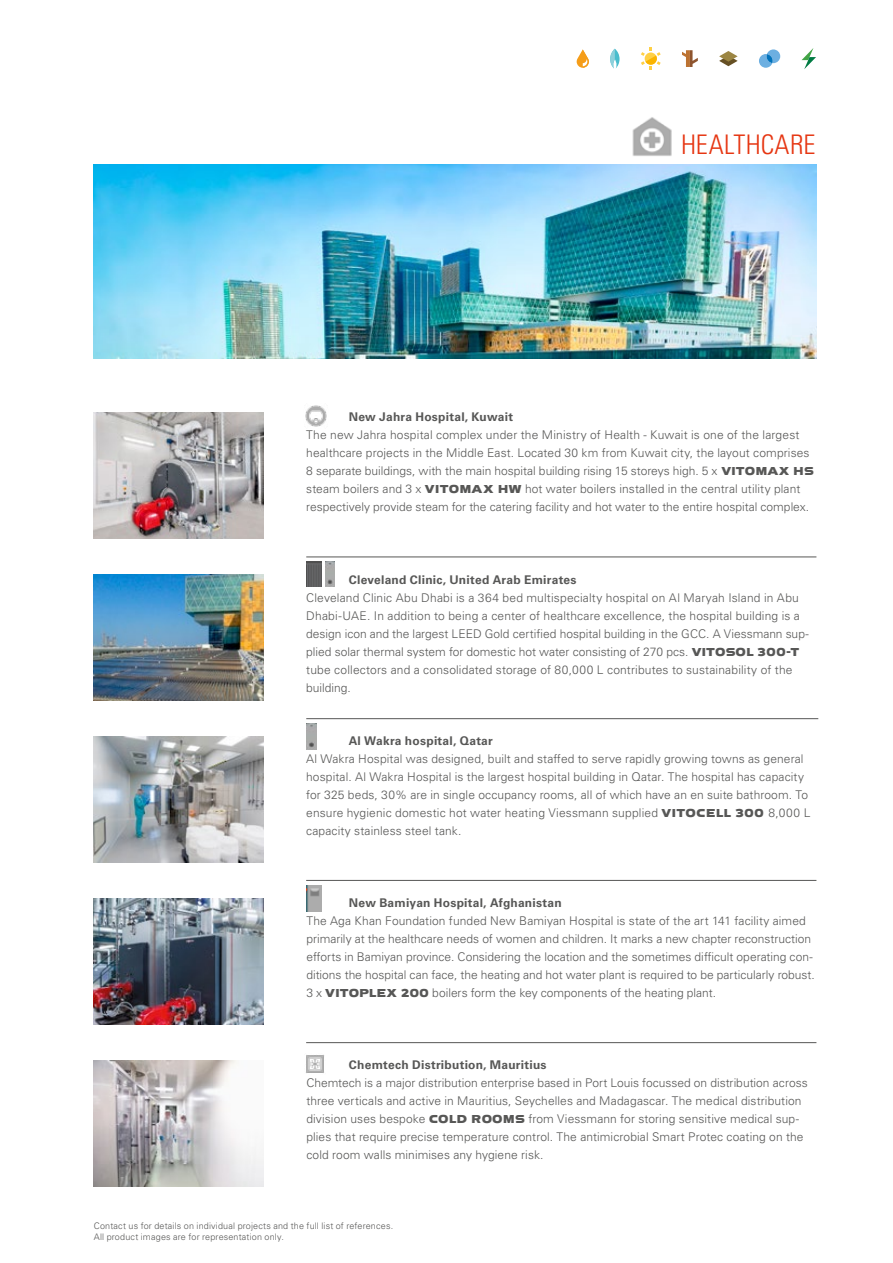
<style>
.page{position:relative;width:893px;height:1263px;background:#fff}
.page>*{position:absolute;margin:0;border:0;box-sizing:border-box;transform-origin:0 0}
.t1{font:27px "Univers LTCYR 47 Light Cond";letter-spacing:.01em;color:#e63612}
.t2{font:300 12px/18px "Univers LTCYR 45";letter-spacing:.005em;color:#575756}
.t3{font:700 12px "Univers LTCYR 65";letter-spacing:.02em;color:#575756}
.t4{font:300 9px/10.8px "Univers LTCYR 45";letter-spacing:.02em;color:#575756}
.s1{font-family:"VIESSMANN Normal";font-weight:400}
</style>
<div class="page">
<img style="left:94px;top:164px;width:722px;height:195px">
<hr style="left:306px;top:557px;width:510px;height:1px;background:#575756">
<img style="left:94px;top:413px;width:170px;height:126px">
<hr style="left:306px;top:718px;width:512px;height:1px;background:#575756">
<hr style="left:306px;top:880px;width:510px;height:1px;background:#575756">
<hr style="left:306px;top:1042px;width:510px;height:1px;background:#575756">
<img style="left:94px;top:737px;width:170px;height:126px">
<img style="left:94px;top:1061px;width:170px;height:126px">
<img style="left:94px;top:574px;width:170px;height:126px">
<img style="left:94px;top:899px;width:170px;height:126px">
<img style="left:305px;top:405px;width:22px;height:22px">
<img style="left:306px;top:562px;width:16px;height:25px">
<img style="left:325px;top:562px;width:10px;height:25px">
<img style="left:306px;top:724px;width:10px;height:25px">
<img style="left:306px;top:1055px;width:18px;height:18px">
<img style="left:306px;top:886px;width:16px;height:25px">
<img style="left:632px;top:117px;width:40px;height:39px">
<svg style="left:719px;top:51px;width:19px;height:15px"></svg>
<svg style="left:802px;top:48px;width:14px;height:21px"></svg>
<svg style="left:682px;top:50px;width:16px;height:17px"></svg>
<svg style="left:641px;top:48px;width:20px;height:21px"></svg>
<svg style="left:610px;top:49px;width:9px;height:20px"></svg>
<svg style="left:759px;top:49px;width:21px;height:19px"></svg>
<svg style="left:577px;top:49px;width:12px;height:19px"></svg>
<h1 class="t1" style="left:681px;top:126px;width:136px">HEALTHCARE</h1>
<p class="t3" style="left:349px;top:409px;width:166px">New Jahra Hospital, Kuwait</p>
<p class="t2" style="left:306px;top:426px;width:509px">The new Jahra hospital complex under the Ministry of Health - Kuwait is one of the largest healthcare projects in the Middle East. Located 30 km from Kuwait city, the layout comprises 8 separate buildings, with the main hospital building rising 15 storeys high. 5 x <span class="s1">VITOMAX HS </span>steam boilers and 3 x <span class="s1">VITOMAX HW</span> hot water boilers installed in the central utility plant respectively provide steam for the catering facility and hot water to the entire hospital complex.</p>
<p class="t3" style="left:349px;top:571px;width:229px">Cleveland Clinic, United Arab Emirates</p>
<p class="t2" style="left:306px;top:588px;width:504px">Cleveland Clinic Abu Dhabi is a 364 bed multispecialty hospital on Al Maryah Island in Abu Dhabi-UAE. In addition to being a center of healthcare excellence, the hospital building is a design icon and the largest LEED Gold certified hospital building in the GCC. A Viessmann sup&shy;plied solar thermal system for domestic hot water consisting of 270 pcs. <span class="s1">VITOSOL 300-T </span>tube collectors and a consolidated storage of 80,000 L contributes to sustainability of the building.</p>
<p class="t3" style="left:349px;top:733px;width:146px">Al Wakra hospital, Qatar</p>
<p class="t2" style="left:306px;top:750px;width:506px">Al Wakra Hospital was designed, built and staffed to serve rapidly growing towns as general hospital. Al Wakra Hospital is the largest hospital building in Qatar. The hospital has capacity for 325 beds, 30% are in single occupancy rooms, all of which have an en suite bathroom. To ensure hygienic domestic hot water heating Viessmann supplied <span class="s1">VITOCELL 300</span> 8,000 L capacity stainless steel tank.</p>
<p class="t3" style="left:349px;top:895px;width:214px">New Bamiyan Hospital, Afghanistan</p>
<p class="t2" style="left:306px;top:912px;width:510px">The Aga Khan Foundation funded New Bamiyan Hospital is state of the art 141 facility aimed primarily at the healthcare needs of women and children. It marks a new chapter reconstruction efforts in Bamiyan province. Considering the location and the sometimes difficult operating con&shy;ditions the hospital can face, the heating and hot water plant is required to be particularly robust.<br>3 x <span class="s1">VITOPLEX 200</span> boilers form the key components of the heating plant.</p>
<p class="t3" style="left:349px;top:1057px;width:199px">Chemtech Distribution, Mauritius</p>
<p class="t2" style="left:306px;top:1074px;width:503px">Chemtech is a major distribution enterprise based in Port Louis focussed on distribution across three verticals and active in Mauritius, Seychelles and Madagascar. The medical distribution division uses bespoke <span class="s1">COLD ROOMS</span> from Viessmann for storing sensitive medical sup&shy;plies that require precise temperature control. The antimicrobial Smart Protec coating on the cold room walls minimises any hygiene risk.</p>
<p class="t4" style="left:94px;top:1220px;width:301px">Contact us for details on individual projects and the full list of references.<br>All product images are for representation only.</p>
</div>
